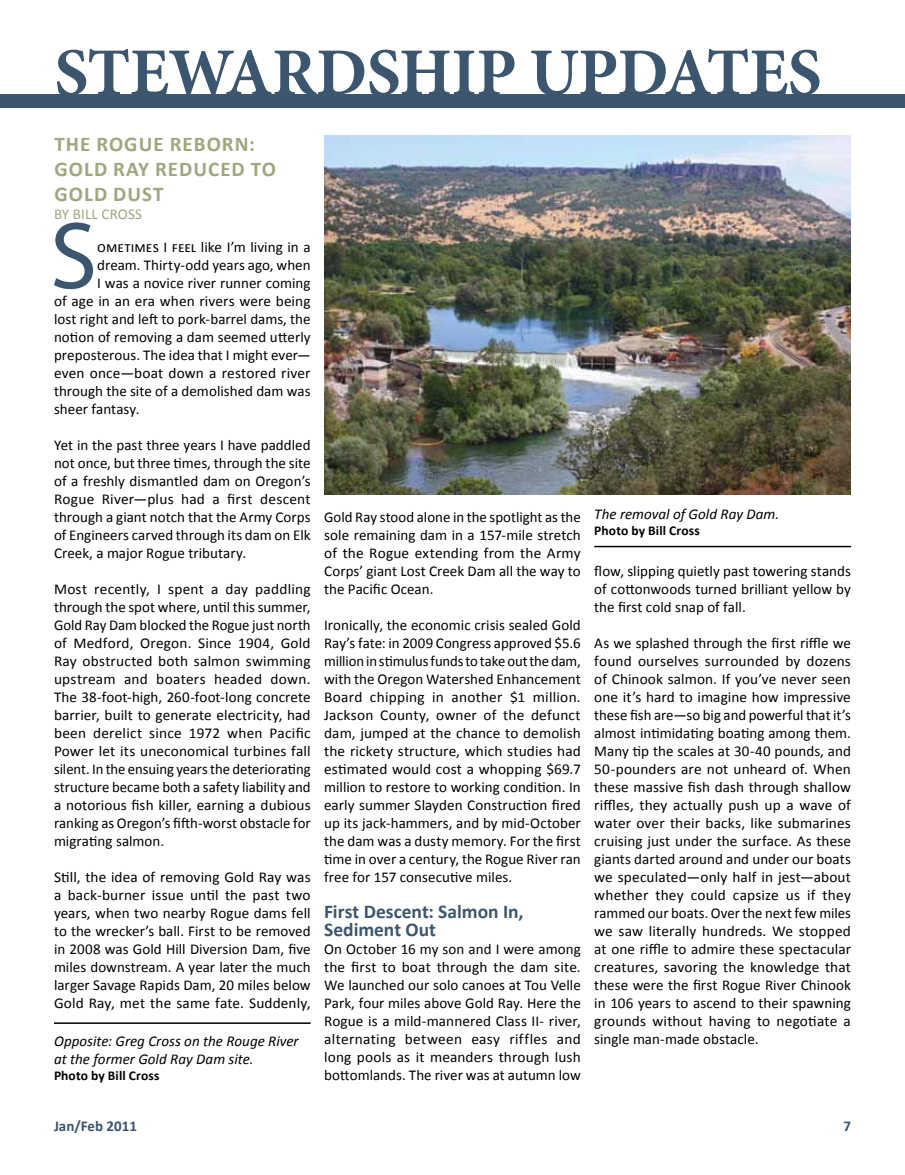
<style>
.page{position:relative;width:905px;height:1175px;background:#fff}
.page>*{position:absolute;margin:0;border:0;box-sizing:border-box;transform-origin:0 0}
.t1{font:95.85px "Myriad Pro";color:#3b566e}
.t2{font:700 67.5px "Minion Pro";letter-spacing:-.01em;color:#3b566e}
.t3{font:700 21px "Calibri";letter-spacing:.05em;color:#9ca87d}
.t4{font:700 19.5px/18px "Calibri";color:#3b566e}
.t5{font:15px/18px "Calibri";letter-spacing:.005em;color:#000;text-align:justify}
.t6{font:italic 15px/18px "Calibri";color:#000}
.t7{font:700 15px "Calibri";color:#3b566e}
.t8{font:15px "Calibri";color:#9ca87d}
.t9{font:700 13.5px "Calibri";letter-spacing:.01em;color:#000}
</style>
<div class="page">
<img style="left:324px;top:135px;width:526px;height:359px">
<div style="left:0;top:94px;width:904px;height:14px;background:#3b566e"></div>
<hr style="left:54px;top:1022px;width:256px;height:1px;background:#000">
<hr style="left:594px;top:546px;width:256px;height:1px;background:#000">
<h2 class="t2" style="left:54px;top:25px;width:690px">STEWARDSHIP UPDATES</h2>
<h3 class="t3" style="left:54px;top:131px;width:69px">The Rogue</h3>
<h3 class="t3" style="left:170px;top:131px;width:27px">Reborn</h3>
<h3 class="t3" style="left:249px;top:131px;width:7px">:</h3>
<h3 class="t3" style="left:54px;top:156px;width:28px">Gold</h3>
<h3 class="t3" style="left:113px;top:156px;width:69px">Ray Reduced</h3>
<h3 class="t3" style="left:251px;top:156px;width:14px">to</h3>
<h3 class="t3" style="left:54px;top:181px;width:28px">Gold</h3>
<h3 class="t3" style="left:113px;top:181px;width:27px">Dust</h3>
<p class="t8" style="left:54px;top:205px;width:65px">by Bill Cross</p>
<h1 class="t1" style="left:50px;top:197px;width:49px">S</h1>
<p class="t5" style="left:97px;top:237px;width:215px">ometimes I feel like I’m living in a</p>
<p class="t5" style="left:97px;top:255px;width:215px">dream. Thirty-odd years ago, when</p>
<p class="t5" style="left:97px;top:273px;width:215px">I was a novice river runner coming</p>
<p class="t5" style="left:54px;top:291px;width:258px">of age in an era when rivers were being</p>
<p class="t5" style="left:54px;top:309px;width:258px">lost right and left to pork-barrel dams, the</p>
<p class="t5" style="left:54px;top:327px;width:258px">notion of removing a dam seemed utterly</p>
<p class="t5" style="left:54px;top:345px;width:258px">preposterous. The idea that I might ever—</p>
<p class="t5" style="left:54px;top:363px;width:258px">even once—boat down a restored river</p>
<p class="t5" style="left:54px;top:381px;width:258px">through the site of a demolished dam was</p>
<p class="t5" style="left:54px;top:399px;width:87px">sheer fantasy.</p>
<p class="t5" style="left:54px;top:435px;width:258px">Yet in the past three years I have paddled not once, but three times, through the site of a freshly dismantled dam on Oregon’s Rogue River—plus had a first descent through a giant notch that the Army Corps of Engineers carved through its dam on Elk Creek, a major Rogue tributary.</p>
<p class="t5" style="left:54px;top:579px;width:258px">Most recently, I spent a day paddling through the spot where, until this summer, Gold Ray Dam blocked the Rogue just north of Medford, Oregon. Since 1904, Gold Ray obstructed both salmon swimming upstream and boaters headed down.<br>The 38-foot-high, 260-foot-long concrete barrier, built to generate electricity, had been derelict since 1972 when Pacific Power let its uneconomical turbines fall silent. In the ensuing years the deteriorating structure became both a safety liability and a notorious fish killer, earning a dubious ranking as Oregon’s fifth-worst obstacle for migrating salmon.</p>
<p class="t5" style="left:54px;top:867px;width:258px">Still, the idea of removing Gold Ray was a back-burner issue until the past two years, when two nearby Rogue dams fell to the wrecker’s ball. First to be removed in 2008 was Gold Hill Diversion Dam, five miles downstream. A year later the much larger Savage Rapids Dam, 20 miles below Gold Ray, met the same fate. Suddenly,</p>
<p class="t6" style="left:54px;top:1030px;width:246px">Opposite: Greg Cross on the Rouge River at the former Gold Ray Dam site.</p>
<p class="t9" style="left:54px;top:1066px;width:107px">Photo by Bill Cross</p>
<p class="t5" style="left:324px;top:507px;width:258px">Gold Ray stood alone in the spotlight as the sole remaining dam in a 157-mile stretch of the Rogue extending from the Army Corps’ giant Lost Creek Dam all the way to the Pacific Ocean.</p>
<p class="t5" style="left:324px;top:615px;width:258px">Ironically, the economic crisis sealed Gold Ray’s fate: in 2009 Congress approved $5.6 millioninstimulusfundstotakeoutthedam, with the Oregon Watershed Enhancement Board chipping in another $1 million.<br>Jackson County, owner of the defunct dam, jumped at the chance to demolish the rickety structure, which studies had estimated would cost a whopping $69.7 million to restore to working condition. In early summer Slayden Construction fired up its jack-hammers, and by mid-October the dam was a dusty memory. For the first time in over a century, the Rogue River ran free for 157 consecutive miles.</p>
<h3 class="t4" style="left:324px;top:902px;width:201px">First Descent: Salmon In,<br>Sediment Out</h3>
<p class="t5" style="left:324px;top:939px;width:258px">On October 16 my son and I were among the first to boat through the dam site.<br>We launched our solo canoes at Tou Velle Park, four miles above Gold Ray. Here the Rogue is a mild-mannered Class II- river, alternating between easy riffles and long pools as it meanders through lush bottomlands. The river was at autumn low</p>
<p class="t6" style="left:594px;top:504px;width:186px">The removal of Gold Ray Dam.</p>
<p class="t9" style="left:594px;top:522px;width:107px">Photo by Bill Cross</p>
<p class="t5" style="left:594px;top:561px;width:258px">flow, slipping quietly past towering stands of cottonwoods turned brilliant yellow by the first cold snap of fall.</p>
<p class="t5" style="left:594px;top:633px;width:258px">As we splashed through the first riffle we found ourselves surrounded by dozens of Chinook salmon. If you’ve never seen one it’s hard to imagine how impressive these fish are—so big and powerful that it’s almost intimidating boating among them.<br>Many tip the scales at 30-40 pounds, and 50-pounders are not unheard of. When these massive fish dash through shallow riffles, they actually push up a wave of water over their backs, like submarines cruising just under the surface. As these giants darted around and under our boats we speculated—only half in jest—about whether they could capsize us if they rammed our boats. Over the next few miles we saw literally hundreds. We stopped at one riffle to admire these spectacular creatures, savoring the knowledge that these were the first Rogue River Chinook in 106 years to ascend to their spawning grounds without having to negotiate a single man-made obstacle.</p>
<p class="t7" style="left:54px;top:1116px;width:84px">Jan/Feb 2011</p>
<p class="t7" style="left:843px;top:1116px;width:9px">7</p>
</div>
